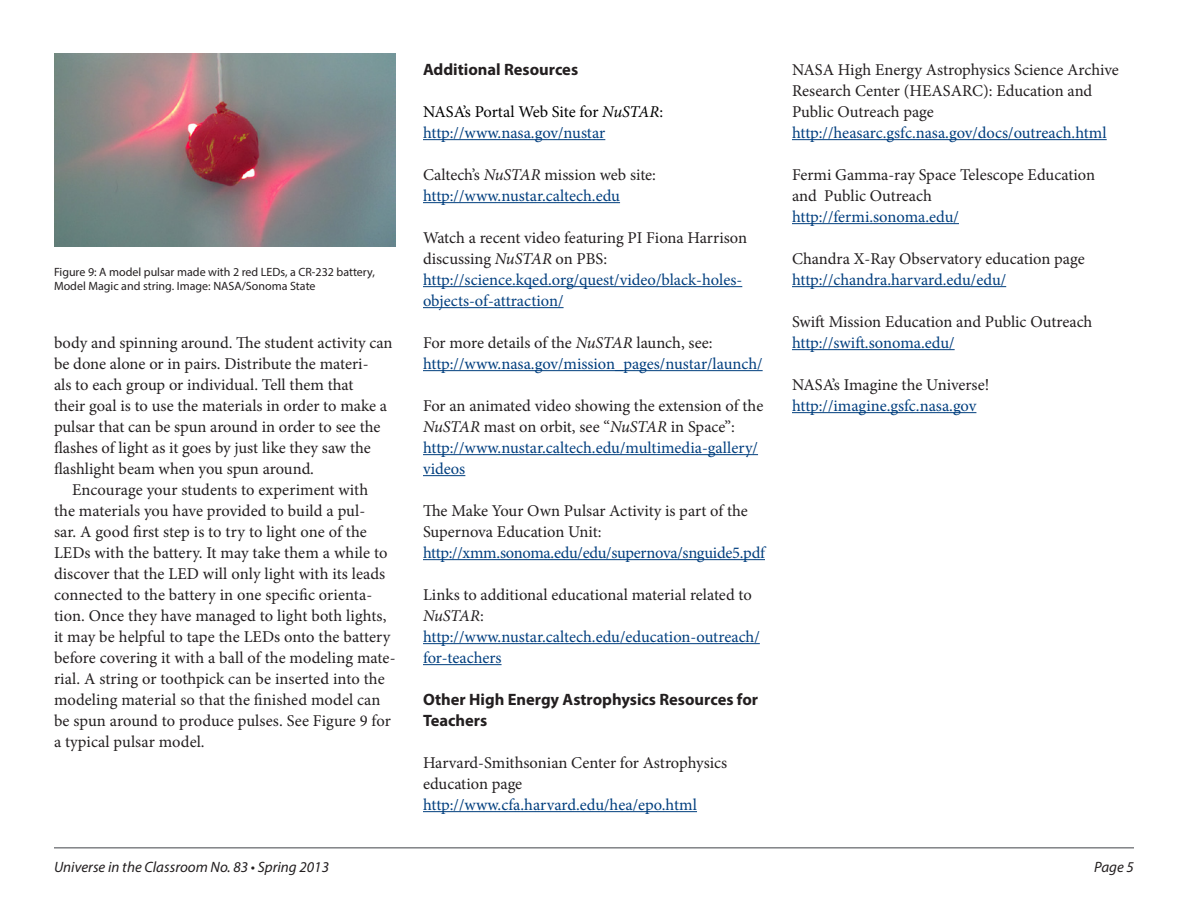
<style>
.page{position:relative;width:1188px;height:918px;background:#fff}
.page>*{position:absolute;margin:0;border:0;box-sizing:border-box;transform-origin:0 0}
.resources_text{font:16.5px/21px "Minion Pro";letter-spacing:-.005em;color:#231f20}
.text_indent{font:16.5px/21px "Minion Pro";letter-spacing:.005em;color:#231f20}
.resources_text-2{font:16.5px/21px "Minion Pro";letter-spacing:-.005em;color:#003e7e}
.text_no_indent{font:16.5px/21px "Minion Pro";letter-spacing:-.005em;color:#231f20}
.t1{font:700 16.5px/21px "Myriad Pro";color:#231f20}
.t2{font:italic 15px "Myriad Pro";color:#231f20}
.t3{font:12px/14.4px "Myriad Pro";color:#231f20}
.s1{color:#000}
.s2{font-style:italic;color:#000}
.s3{color:#231f20}
.s4{font-style:italic;color:#231f20}
.s5{font-style:italic}
.s6{color:#003e7e}
</style>
<div class="page">
<hr style="left:54px;top:847px;width:1080px;height:2px;background:#808285">
<hr style="left:423px;top:139px;width:182px;height:1px;background:#003e7e">
<hr style="left:423px;top:202px;width:197px;height:1px;background:#003e7e">
<hr style="left:423px;top:286px;width:319px;height:1px;background:#003e7e">
<hr style="left:423px;top:307px;width:141px;height:1px;background:#003e7e">
<hr style="left:423px;top:370px;width:340px;height:1px;background:#003e7e">
<hr style="left:423px;top:454px;width:335px;height:1px;background:#003e7e">
<hr style="left:423px;top:475px;width:42px;height:1px;background:#003e7e">
<hr style="left:423px;top:559px;width:342px;height:1px;background:#003e7e">
<hr style="left:423px;top:643px;width:337px;height:1px;background:#003e7e">
<hr style="left:423px;top:664px;width:79px;height:1px;background:#003e7e">
<hr style="left:423px;top:811px;width:274px;height:1px;background:#003e7e">
<hr style="left:792px;top:139px;width:315px;height:1px;background:#003e7e">
<hr style="left:792px;top:223px;width:167px;height:1px;background:#003e7e">
<hr style="left:792px;top:286px;width:214px;height:1px;background:#003e7e">
<hr style="left:792px;top:349px;width:163px;height:1px;background:#003e7e">
<hr style="left:792px;top:412px;width:184px;height:1px;background:#003e7e">
<img style="left:54px;top:54px;width:342px;height:193px">
<p class="t3" style="left:54px;top:264px;width:322px">Figure 9: A model pulsar made with 2 red LEDs, a CR-232 battery,<br>Model Magic and string. Image: NASA/Sonoma State</p>
<p class="text_no_indent" style="left:54px;top:332px;width:340px">body and spinning around. The student activity can be done alone or in pairs. Distribute the materi-<br>als to each group or individual. Tell them that<br>their goal is to use the materials in order to make a pulsar that can be spun around in order to see the flashes of light as it goes by just like they saw the flashlight beam when you spun around.</p>
<p class="text_indent" style="left:54px;top:479px;width:343px;text-indent:18px">Encourage your students to experiment with<br>the materials you have provided to build a pul-<br>sar. A good first step is to try to light one of the LEDs with the battery. It may take them a while to discover that the LED will only light with its leads connected to the battery in one specific orienta&shy;tion. Once they have managed to light both lights, it may be helpful to tape the LEDs onto the battery before covering it with a ball of the modeling mate&shy;rial. A string or toothpick can be inserted into the modeling material so that the finished model can be spun around to produce pulses. See Figure 9 for a typical pulsar model.</p>
<p class="t1" style="left:423px;top:58px;width:157px">Additional Resources</p>
<p class="resources_text-2" style="left:423px;top:101px;width:242px"><span class="s1">NASA’s Portal Web Site for</span> <span class="s2">NuSTAR</span><span class="s1">: </span>http://www.nasa.gov/nustar</p>
<p class="resources_text-2" style="left:423px;top:164px;width:235px"><span class="s3">Caltech’s</span> <span class="s4">NuSTAR</span> <span class="s3">mission web site: </span>http://www.nustar.caltech.edu</p>
<p class="resources_text-2" style="left:423px;top:227px;width:326px"><span class="s3">Watch a recent video featuring PI Fiona Harrison discussing</span> <span class="s4">NuSTAR</span> <span class="s3">on PBS: </span>http://science.kqed.org/quest/video/black-holes&shy;objects-of-attraction/</p>
<p class="resources_text-2" style="left:423px;top:332px;width:341px"><span class="s3">For more details of the</span> <span class="s4">NuSTAR</span> <span class="s3">launch, see: </span>http://www.nasa.gov/mission_pages/nustar/launch/</p>
<p class="resources_text" style="left:423px;top:395px;width:342px">For an animated video showing the extension of the <span class="s5">NuSTAR</span> mast on orbit, see “<span class="s5">NuSTAR</span> in Space”: <span class="s6">http://www.nustar.caltech.edu/multimedia-gallery/ videos</span></p>
<p class="resources_text" style="left:423px;top:500px;width:344px">The Make Your Own Pulsar Activity is part of the<br>Supernova Education Unit: <span class="s6">http://xmm.sonoma.edu/edu/supernova/snguide5.pdf</span></p>
<p class="resources_text-2" style="left:423px;top:584px;width:338px"><span class="s3">Links to additional educational material related to </span><span class="s4">NuSTAR</span><span class="s3">: </span>http://www.nustar.caltech.edu/education-outreach/ for-teachers</p>
<p class="t1" style="left:423px;top:688px;width:337px">Other High Energy Astrophysics Resources for<br>Teachers</p>
<p class="resources_text" style="left:423px;top:752px;width:306px">Harvard-Smithsonian Center for Astrophysics education page <span class="s6">http://www.cfa.harvard.edu/hea/epo.html</span></p>
<p class="resources_text" style="left:792px;top:59px;width:329px">NASA High Energy Astrophysics Science Archive Research Center (HEASARC): Education and Public Outreach page <span class="s6">http://heasarc.gsfc.nasa.gov/docs/outreach.html</span></p>
<p class="resources_text" style="left:792px;top:164px;width:305px">Fermi Gamma-ray Space Telescope Education and Public Outreach <span class="s6">http://fermi.sonoma.edu/</span></p>
<p class="resources_text" style="left:792px;top:248px;width:294px">Chandra X-Ray Observatory education page <span class="s6">http://chandra.harvard.edu/edu/</span></p>
<p class="resources_text" style="left:792px;top:311px;width:302px">Swift Mission Education and Public Outreach <span class="s6">http://swift.sonoma.edu/</span></p>
<p class="resources_text-2" style="left:792px;top:374px;width:199px"><span class="s3">NASA’s Imagine the Universe! </span>http://imagine.gsfc.nasa.gov</p>
<p class="t2" style="left:54px;top:858px;width:277px">Universe in the Classroom No. 83 • Spring 2013</p>
<p class="t2" style="left:1094px;top:858px;width:41px">Page 5</p>
</div>
